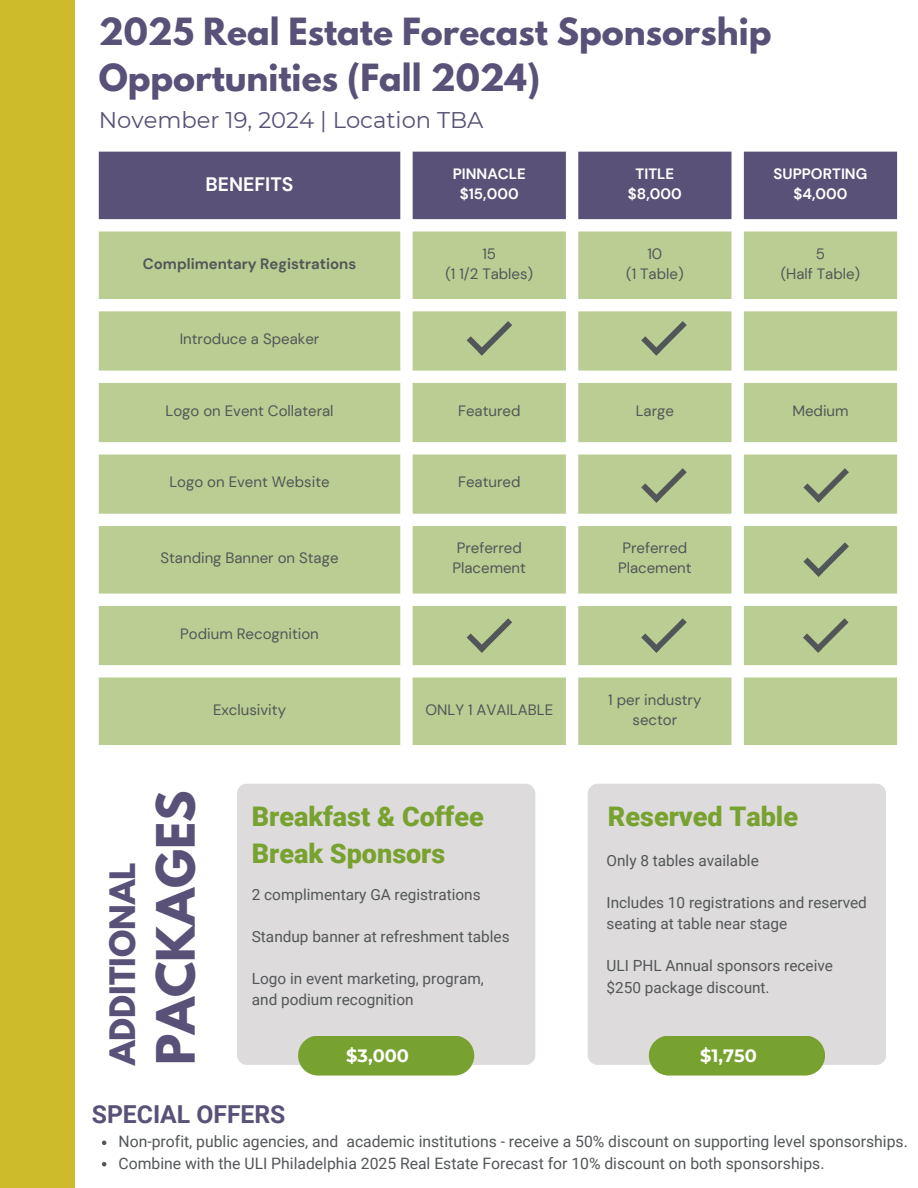
<style>
.page{position:relative;width:918px;height:1188px;background:#fff}
.page>*{position:absolute;margin:0;border:0;box-sizing:border-box;transform-origin:0 0}
.t1{font:700 46.8px "League Spartan";color:#595177}
.t2{font:700 33.15px/46.2px "League Spartan";color:#595177}
.t3{font:700 31.05px "League Spartan";color:#595177}
.t4{font:900 27px/37.2px "Roboto";color:#78a22f}
.t5{font:700 24.75px "Roboto";color:#595177}
.t6{font:22.65px "Montserrat";color:#595177}
.t7{font:700 19.5px "DM Sans";color:#fff}
.t8{font:700 17.85px "Montserrat";color:#fff}
.t9{font:15.75px "Roboto";color:#535658}
.t10{font:15.45px "Roboto";color:#535658}
.t11{font:15px/20.2px "DM Sans";color:#535658}
.t12{font:700 15px "DM Sans";color:#fff}
.t13{font:700 15px "DM Sans";color:#535658}
</style>
<div class="page">
<div style="left:0;top:0;width:75px;height:1188px;background:#cebb2b"></div>
<div style="left:99px;top:152px;width:798px;height:67px;background:#595177"></div>
<svg style="left:99px;top:232px;width:798px;height:513px;fill:#bacd92"></svg>
<div style="left:237px;top:784px;width:298px;height:281px;background:#dddbdc;border-radius:10px"></div>
<div style="left:298px;top:1036px;width:176px;height:40px;background:#78a22f;border-radius:20px"></div>
<svg style="left:467px;top:321px;width:45px;height:35px;background:#a3b385"></svg>
<svg style="left:641px;top:321px;width:46px;height:35px;background:#a4b385"></svg>
<svg style="left:641px;top:468px;width:46px;height:35px;background:#a4b385"></svg>
<svg style="left:803px;top:468px;width:46px;height:35px;background:#a4b385"></svg>
<svg style="left:803px;top:542px;width:46px;height:35px;background:#a4b385"></svg>
<svg style="left:641px;top:618px;width:46px;height:35px;background:#a4b385"></svg>
<svg style="left:803px;top:618px;width:46px;height:35px;background:#a4b385"></svg>
<svg style="left:467px;top:618px;width:45px;height:35px;background:#a3b385"></svg>
<div style="left:588px;top:784px;width:298px;height:281px;background:#dddbdc;border-radius:10px"></div>
<div style="left:649px;top:1036px;width:176px;height:40px;background:#78a22f;border-radius:20px"></div>
<svg style="left:102px;top:1141px;width:4px;height:4px"></svg>
<svg style="left:102px;top:1162px;width:4px;height:4px"></svg>
<p class="t2" style="left:99px;top:13px;width:674px">2025 Real Estate Forecast Sponsorship<br>Opportunities (Fall 2024)</p>
<p class="t6" style="left:99px;top:106px;width:386px">November 19, 2024 | Location TBA</p>
<h2 class="t7" style="left:206px;top:172px;width:89px">BENEFITS</h2>
<p class="t13" style="left:143px;top:254px;width:215px">Complimentary Registrations</p>
<p class="t11" style="left:180px;top:329px;width:141px">Introduce a Speaker</p>
<p class="t12" style="left:453px;top:164px;width:75px">PINNACLE</p>
<p class="t12" style="left:460px;top:184px;width:60px">$15,000</p>
<p class="t11" style="left:482px;top:243px;width:15px">15</p>
<p class="t11" style="left:445px;top:264px;width:89px">(1 1/2 Tables)</p>
<p class="t12" style="left:636px;top:164px;width:40px">TITLE</p>
<p class="t12" style="left:628px;top:184px;width:55px">$8,000</p>
<p class="t11" style="left:647px;top:243px;width:16px">10</p>
<p class="t11" style="left:626px;top:264px;width:59px">(1 Table)</p>
<p class="t12" style="left:774px;top:164px;width:95px">SUPPORTING</p>
<p class="t12" style="left:794px;top:184px;width:55px">$4,000</p>
<p class="t11" style="left:816px;top:243px;width:11px">5</p>
<p class="t11" style="left:781px;top:264px;width:81px">(Half Table)</p>
<p class="t11" style="left:165px;top:400px;width:170px">Logo on Event Collateral</p>
<p class="t11" style="left:458px;top:400px;width:64px">Featured</p>
<p class="t11" style="left:636px;top:400px;width:40px">Large</p>
<p class="t11" style="left:792px;top:400px;width:58px">Medium</p>
<p class="t11" style="left:169px;top:472px;width:162px">Logo on Event Website</p>
<p class="t11" style="left:458px;top:472px;width:64px">Featured</p>
<p class="t11" style="left:161px;top:548px;width:180px">Standing Banner on Stage</p>
<p class="t11" style="left:453px;top:538px;width:75px">Preferred<br>Placement</p>
<p class="t11" style="left:618px;top:538px;width:75px">Preferred<br>Placement</p>
<p class="t11" style="left:180px;top:623px;width:140px">Podium Recognition</p>
<p class="t11" style="left:213px;top:699px;width:74px">Exclusivity</p>
<p class="t11" style="left:425px;top:699px;width:129px">ONLY 1 AVAILABLE</p>
<p class="t11" style="left:608px;top:689px;width:95px;text-align:center">1 per industry sector</p>
<p class="t3" style="left:107px;top:1065px;width:204px;rotate:-90deg">ADDITIONAL</p>
<p class="t1" style="left:153px;top:1065px;width:276px;rotate:-90deg">PACKAGES</p>
<p class="t4" style="left:252px;top:798px;width:233px">Breakfast &amp; Coffee<br>Break Sponsors</p>
<p class="t10" style="left:252px;top:885px;width:230px">2 complimentary GA registrations</p>
<p class="t10" style="left:252px;top:928px;width:259px">Standup banner at refreshment tables</p>
<p class="t10" style="left:252px;top:970px;width:234px">Logo in event marketing, program,</p>
<p class="t10" style="left:252px;top:991px;width:163px">and podium recognition</p>
<h1 class="t4" style="left:608px;top:798px;width:192px">Reserved Table</h1>
<h4 class="t10" style="left:607px;top:851px;width:154px">Only 8 tables available</h4>
<p class="t10" style="left:607px;top:894px;width:262px">Includes 10 registrations and reserved</p>
<p class="t10" style="left:607px;top:915px;width:182px">seating at table near stage</p>
<p class="t10" style="left:607px;top:957px;width:228px">ULI PHL Annual sponsors receive</p>
<p class="t10" style="left:607px;top:978px;width:165px">$250 package discount.</p>
<p class="t8" style="left:346px;top:1044px;width:64px">$3,000</p>
<p class="t8" style="left:700px;top:1044px;width:58px">$1,750</p>
<h5 class="t5" style="left:92px;top:1100px;width:195px">SPECIAL OFFERS</h5>
<h4 class="t9" style="left:119px;top:1133px;width:791px">Non-profit, public agencies, and academic institutions - receive a 50% discount on supporting level sponsorships.</h4>
<p class="t9" style="left:119px;top:1154px;width:707px">Combine with the ULI Philadelphia 2025 Real Estate Forecast for 10% discount on both sponsorships.</p>
</div>
